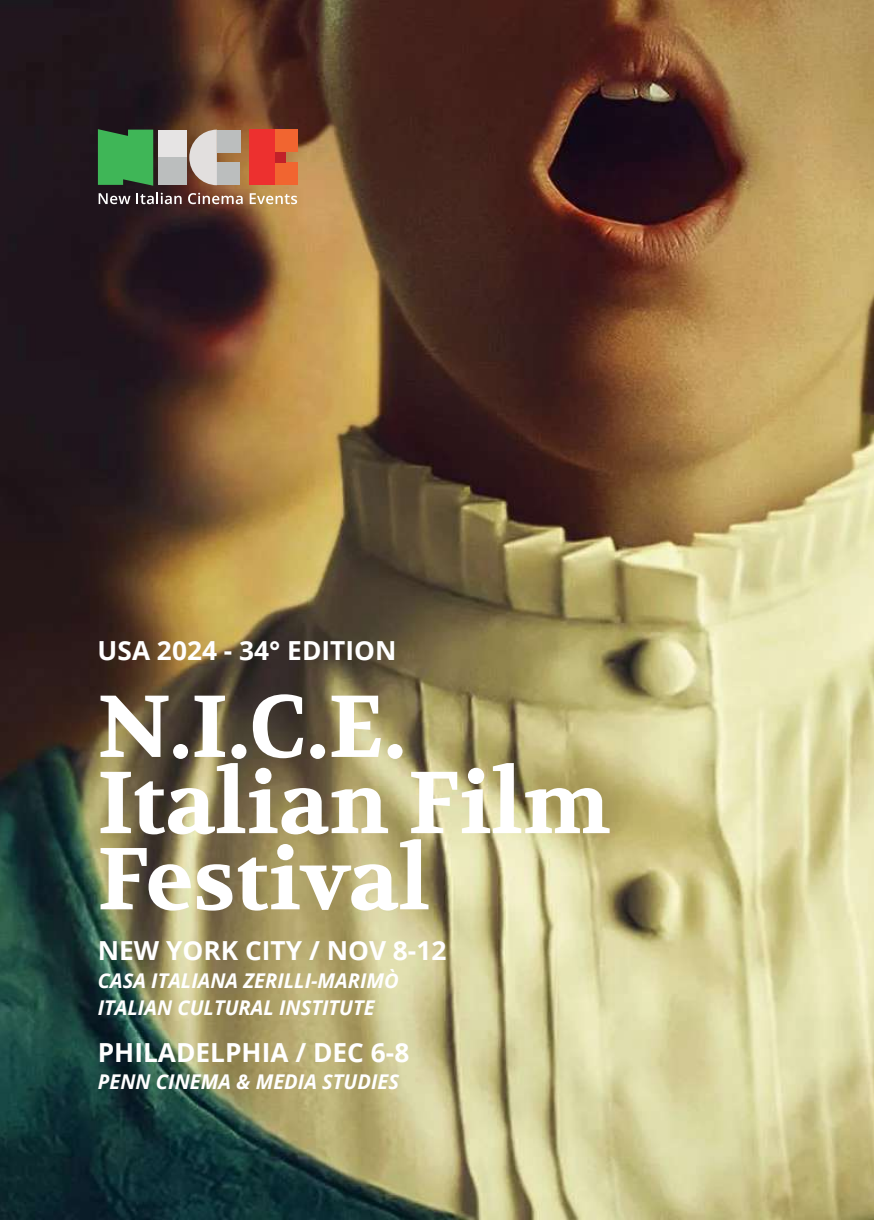
<style>
.page{position:relative;width:874px;height:1225px;background:#fff}
.page>*{position:absolute;margin:0;border:0;box-sizing:border-box;transform-origin:0 0}
.t1{font:700 87.6px/76.2px "Volkhov";color:#fff}
.t2{font:700 26.2px "Open Sans";color:#fff}
.t3{font:italic 700 20.4px/27px "Open Sans";color:#fff}
</style>
<div class="page">
<img style="left:0;top:0;width:873px;height:1219px">
<div style="left:217px;top:130px;width:23px;height:22px;background:#bbbebe"></div>
<div style="left:216px;top:162px;width:23px;height:23px;background:#bbbebe"></div>
<svg style="left:99px;top:193px;width:31px;height:11px"></svg>
<svg style="left:136px;top:192px;width:45px;height:12px"></svg>
<svg style="left:188px;top:193px;width:54px;height:11px"></svg>
<svg style="left:249px;top:193px;width:48px;height:11px"></svg>
<svg style="left:98px;top:129px;width:55px;height:57px;background:#3ca852"></svg>
<div style="left:158px;top:130px;width:28px;height:27px;background:#e6e4e4"></div>
<div style="left:158px;top:157px;width:28px;height:28px;background:#bbbebe"></div>
<svg style="left:189px;top:130px;width:28px;height:55px;background:#c8bbb5"></svg>
<div style="left:274px;top:130px;width:23px;height:22px;background:#f16530"></div>
<div style="left:274px;top:162px;width:23px;height:23px;background:#f16530"></div>
<div style="left:274px;top:152px;width:12px;height:10px;background:#c12029"></div>
<div style="left:249px;top:130px;width:26px;height:55px;background:#ed302f"></div>
<p class="t2" style="left:98px;top:632px;width:300px">USA 2024 - 34° EDITION</p>
<h1 class="t1" style="left:98px;top:692px;width:513px">N.I.C.E.<br>Italian Film<br>Festival</h1>
<p class="t2" style="left:98px;top:932px;width:350px">NEW YORK CITY / NOV 8-12</p>
<p class="t3" style="left:98px;top:966px;width:302px">CASA ITALIANA ZERILLI-MARIMÒ<br>ITALIAN CULTURAL INSTITUTE</p>
<p class="t2" style="left:98px;top:1033px;width:313px">PHILADELPHIA / DEC 6-8</p>
<p class="t3" style="left:98px;top:1067px;width:302px">PENN CINEMA &amp; MEDIA STUDIES</p>
</div>
